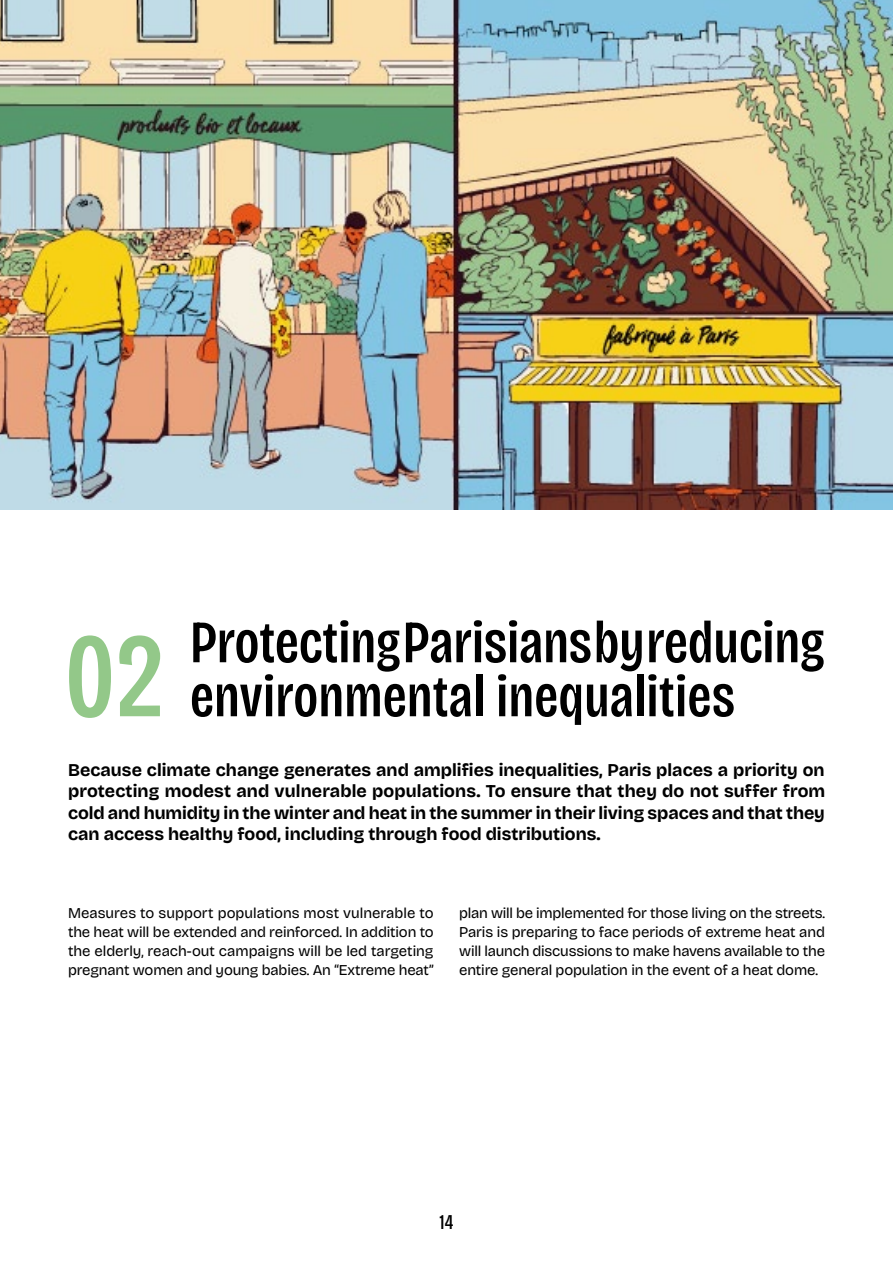
<style>
.page{position:relative;width:893px;height:1263px;background:#fff}
.page>*{position:absolute;margin:0;border:0;box-sizing:border-box;transform-origin:0 0}
.Chapitres_numero{font:500 120px "Bricolage Grotesque 36 pt Condensed";color:#93c889}
.Chapitres_Titres{font:500 60px/54px "Bricolage Grotesque 36 pt Condensed";letter-spacing:-.005em;color:#000}
.t1{font:21px "Bricolage Grotesque 18 pt Condensed";color:#000}
.Chapitres_Sous-titres{font:700 18px/21.6px "Bricolage Grotesque 18 pt";color:#000;text-align:justify}
.Chapitres_corps_de_texte{font:15px/18.8px "Bricolage Grotesque 18 pt";letter-spacing:-.01em;color:#000;text-align:justify}
</style>
<div class="page">
<img style="left:0;top:0;width:893px;height:510px">
<p class="Chapitres_numero" style="left:64px;top:589px;width:102px">02</p>
<p class="Chapitres_Titres" style="left:190px;top:612px;width:636px">Protecting Parisians by reducing environmental inequalities</p>
<p class="Chapitres_Sous-titres" style="left:68px;top:758px;width:759px">Because climate change generates and amplifies inequalities, Paris places a priority on protecting modest and vulnerable populations. To ensure that they do not suffer from cold and humidity in the winter and heat in the summer in their living spaces and that they can access healthy food, including through food distributions.</p>
<p class="Chapitres_corps_de_texte" style="left:68px;top:903px;width:367px">Measures to support populations most vulnerable to the heat will be extended and reinforced. In addition to the elderly, reach-out campaigns will be led targeting pregnant women and young babies. An “Extreme heat”</p>
<p class="Chapitres_corps_de_texte" style="left:459px;top:903px;width:367px">plan will be implemented for those living on the streets.<br>Paris is preparing to face periods of extreme heat and will launch discussions to make havens available to the entire general population in the event of a heat dome.</p>
<h3 class="t1" style="left:439px;top:1207px;width:15px">14</h3>
</div>
